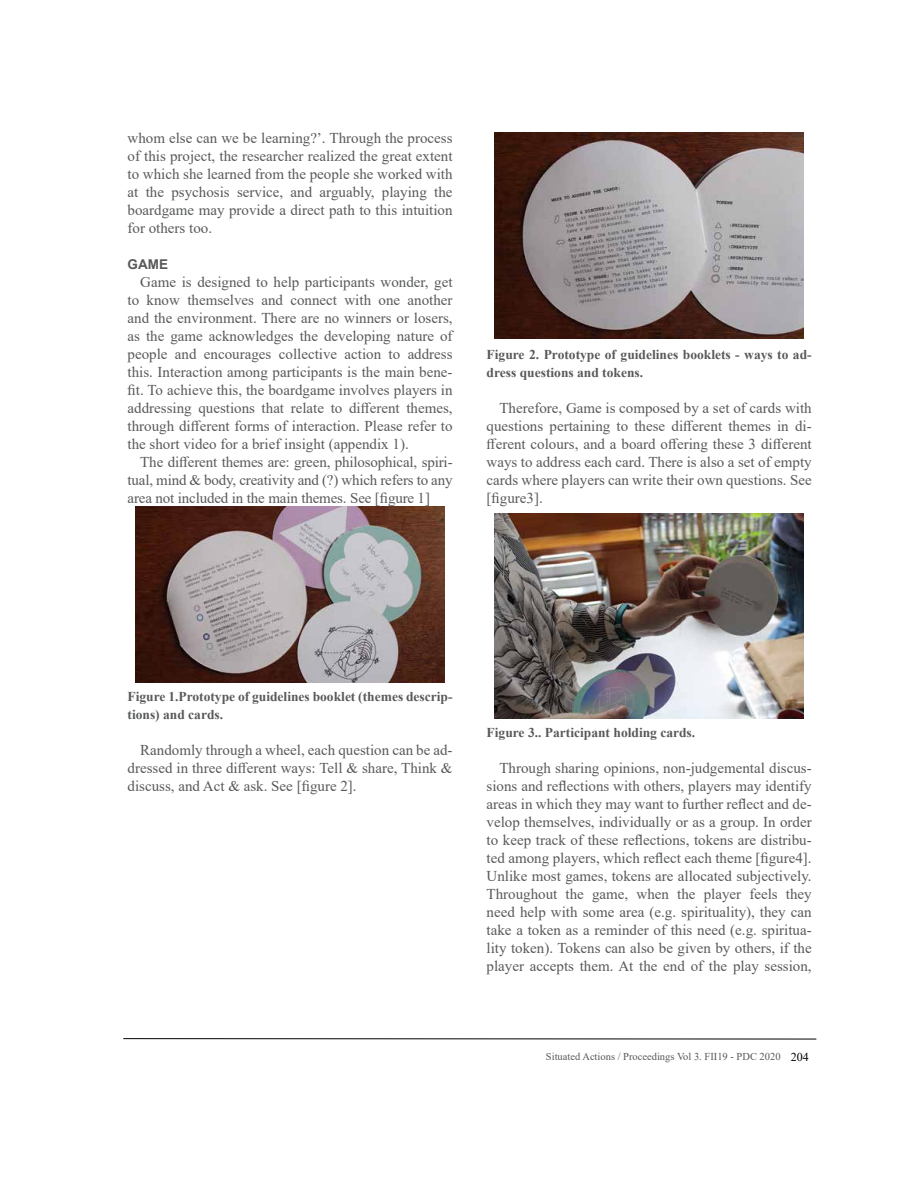
<style>
.page{position:relative;width:918px;height:1188px;background:#fff}
.page>*{position:absolute;margin:0;border:0;box-sizing:border-box;transform-origin:0 0}
.t1{font:15px/18px "Times New Roman";color:#58595b;text-align:justify}
.t2{font:700 13.5px/18px "Times New Roman";color:#58595b}
.t3{font:700 13.5px "Arial";color:#58595b}
.t4{font:10.5px "Times New Roman";color:#58595b}
.s1{font-size:12px;color:#000}
</style>
<div class="page">
<hr style="left:123px;top:1038px;width:693px;height:1px;background:#000">
<img style="left:136px;top:506px;width:309px;height:176px">
<img style="left:495px;top:133px;width:309px;height:205px">
<img style="left:495px;top:513px;width:309px;height:206px">
<p class="t1" style="left:128px;top:129px;width:327px">whom else can we be learning?’. Through the process of this project, the researcher realized the great extent to which she learned from the people she worked with at the psychosis service, and arguably, playing the boardgame may provide a direct path to this intuition for others too.</p>
<p class="t3" style="left:128px;top:257px;width:42px">GAME</p>
<p class="t1" style="left:128px;top:273px;width:327px;text-indent:13px">Game is designed to help participants wonder, get to know themselves and connect with one another and the environment. There are no winners or losers, as the game acknowledges the developing nature of people and encourages collective action to address this. Interaction among participants is the main bene&shy;fit. To achieve this, the boardgame involves players in addressing questions that relate to different themes, through different forms of interaction. Please refer to the short video for a brief insight (appendix 1).</p>
<p class="t1" style="left:128px;top:453px;width:327px;text-indent:13px">The different themes are: green, philosophical, spiri&shy;tual, mind &amp; body, creativity and (?) which refers to any area not included in the main themes. See [figure 1]</p>
<p class="t2" style="left:487px;top:346px;width:327px">Figure 2. Prototype of guidelines booklets - ways to ad&shy;dress questions and tokens.</p>
<p class="t1" style="left:487px;top:399px;width:327px;text-indent:13px">Therefore, Game is composed by a set of cards with questions pertaining to these different themes in di&shy;fferent colours, and a board offering these 3 different ways to address each card. There is also a set of empty cards where players can write their own questions. See [figure3].</p>
<p class="t2" style="left:128px;top:688px;width:327px">Figure 1.Prototype of guidelines booklet (themes descrip&shy;tions) and cards.</p>
<p class="t1" style="left:128px;top:741px;width:327px;text-indent:13px">Randomly through a wheel, each question can be ad&shy;dressed in three different ways: Tell &amp; share, Think &amp; discuss, and Act &amp; ask. See [figure 2].</p>
<p class="t2" style="left:487px;top:724px;width:210px">Figure 3.. Participant holding cards.</p>
<p class="t1" style="left:487px;top:759px;width:327px;text-indent:13px">Through sharing opinions, non-judgemental discus&shy;sions and reflections with others, players may identify areas in which they may want to further reflect and de&shy;velop themselves, individually or as a group. In order to keep track of these reflections, tokens are distribu&shy;ted among players, which reflect each theme [figure4].<br>Unlike most games, tokens are allocated subjectively.<br>Throughout the game, when the player feels they need help with some area (e.g. spirituality), they can take a token as a reminder of this need (e.g. spiritua&shy;lity token). Tokens can also be given by others, if the player accepts them. At the end of the play session,</p>
<p class="t4" style="left:546px;top:1050px;width:264px">Situated Actions / Proceedings Vol 3. FII19 - PDC 2020 <span class="s1">204</span></p>
</div>
